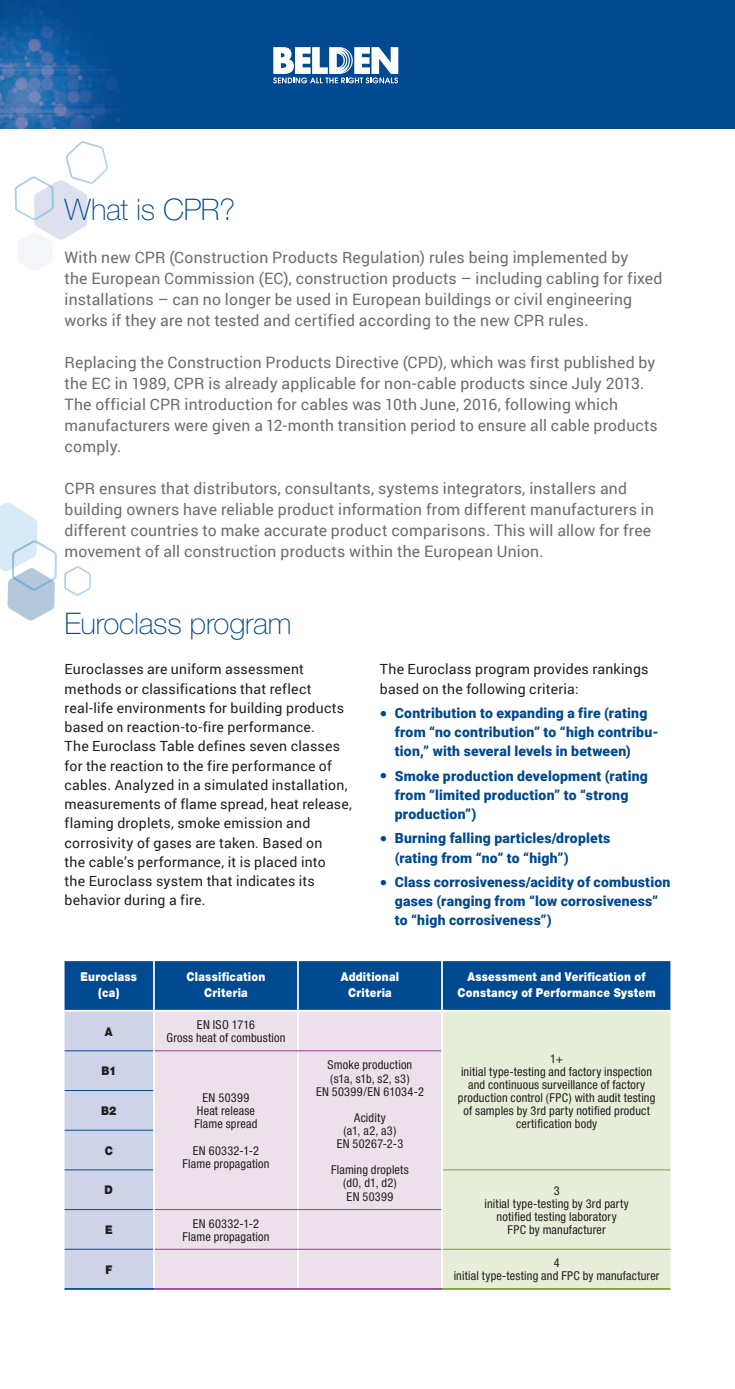
<style>
.page{position:relative;width:735px;height:1389px;background:#fff}
.page>*{position:absolute;margin:0;border:0;box-sizing:border-box;transform-origin:0 0}
.t1{font:100 29.75px "Helvetica Neue";letter-spacing:-.01em;color:#014990}
.t2{font:15.75px/21px "Roboto";letter-spacing:.01em;color:#6c6d70}
.t3{font:14px/19.2px "Roboto";letter-spacing:.015em;color:#231f20}
.t4{font:900 14px/19.2px "Roboto";letter-spacing:.015em;color:#014990}
.t5{font:condensed 12.25px/13.1px "Helvetica Neue";letter-spacing:.015em;color:#231f20;text-align:center}
.t6{font:900 12.25px/15.8px "Helvetica Neue";letter-spacing:.025em;color:#fff;text-align:center;scale:.87 1}
.t7{font:900 12.08px "Helvetica Neue";color:#231f20;scale:.9 1}
.s1{font-family:"Rotis Semi Sans";font-weight:400;font-size:14.88px}
</style>
<div class="page">
<svg style="left:14px;top:141px;width:94px;height:130px"></svg>
<svg style="left:64px;top:961px;width:606px;height:327px;background:#5d87b7"></svg>
<div style="left:155px;top:1012px;width:286px;height:276px;background:#ece0eb"></div>
<div style="left:442px;top:1012px;width:228px;height:276px;background:#e6edd8"></div>
<hr style="left:441px;top:961px;width:1px;height:49px;background:#fff">
<hr style="left:441px;top:1012px;width:1px;height:39px;background:#fff">
<hr style="left:441px;top:1051px;width:1px;height:40px;background:#fff">
<hr style="left:441px;top:1091px;width:1px;height:39px;background:#fff">
<hr style="left:441px;top:1130px;width:1px;height:40px;background:#fff">
<hr style="left:441px;top:1170px;width:1px;height:40px;background:#fff">
<hr style="left:441px;top:1210px;width:1px;height:39px;background:#fff">
<hr style="left:441px;top:1249px;width:1px;height:39px;background:#fff">
<hr style="left:297px;top:961px;width:2px;height:49px;background:#fff">
<hr style="left:297px;top:1012px;width:2px;height:38px;background:#fff">
<hr style="left:297px;top:1051px;width:2px;height:40px;background:#fff">
<hr style="left:297px;top:1091px;width:2px;height:39px;background:#fff">
<hr style="left:297px;top:1130px;width:2px;height:40px;background:#fff">
<hr style="left:297px;top:1170px;width:2px;height:39px;background:#fff">
<hr style="left:297px;top:1210px;width:2px;height:39px;background:#fff">
<hr style="left:297px;top:1250px;width:2px;height:38px;background:#fff">
<hr style="left:153px;top:961px;width:2px;height:49px;background:#fff">
<hr style="left:153px;top:1012px;width:2px;height:39px;background:#fff">
<hr style="left:153px;top:1051px;width:2px;height:40px;background:#fff">
<hr style="left:153px;top:1091px;width:2px;height:39px;background:#fff">
<hr style="left:153px;top:1130px;width:2px;height:40px;background:#fff">
<hr style="left:153px;top:1170px;width:2px;height:40px;background:#fff">
<hr style="left:153px;top:1210px;width:2px;height:39px;background:#fff">
<hr style="left:153px;top:1249px;width:2px;height:39px;background:#fff">
<hr style="left:64px;top:1010px;width:90px;height:2px;background:#fff">
<hr style="left:154px;top:1010px;width:144px;height:2px;background:#fff">
<hr style="left:298px;top:1010px;width:143px;height:2px;background:#fff">
<hr style="left:441px;top:1010px;width:229px;height:2px;background:#fff">
<hr style="left:64px;top:1288px;width:90px;height:2px;background:#014990">
<hr style="left:154px;top:1288px;width:144px;height:2px;background:#9e3b96">
<hr style="left:298px;top:1288px;width:143px;height:2px;background:#9e3b96">
<hr style="left:441px;top:1288px;width:229px;height:2px;background:#78a22d">
<hr style="left:155px;top:1050px;width:143px;height:1px;background:#9e3b96">
<hr style="left:298px;top:1050px;width:143px;height:1px;background:#9e3b96">
<hr style="left:442px;top:1169px;width:228px;height:1px;background:#78a22d">
<hr style="left:64px;top:1050px;width:89px;height:1px;background:#014990">
<hr style="left:64px;top:1090px;width:89px;height:1px;background:#014990">
<hr style="left:64px;top:1130px;width:89px;height:1px;background:#014990">
<hr style="left:64px;top:1169px;width:89px;height:1px;background:#014990">
<hr style="left:64px;top:1209px;width:89px;height:1px;background:#014990">
<hr style="left:64px;top:1249px;width:89px;height:1px;background:#014990">
<hr style="left:155px;top:1249px;width:143px;height:1px;background:#9e3b96">
<hr style="left:155px;top:1209px;width:143px;height:1px;background:#9e3b96">
<hr style="left:298px;top:1209px;width:143px;height:1px;background:#9e3b96">
<hr style="left:298px;top:1249px;width:143px;height:1px;background:#9e3b96">
<hr style="left:442px;top:1249px;width:228px;height:1px;background:#78a22d">
<div style="left:0;top:0;width:734px;height:129px;background:#014990"></div>
<svg style="left:273px;top:47px;width:125px;height:36px"></svg>
<img style="left:0;top:3px;width:120px;height:126px">
<svg style="left:0;top:503px;width:57px;height:118px"></svg>
<svg style="left:64px;top:566px;width:27px;height:30px"></svg>
<h1 class="t1" style="left:64px;top:193px;width:172px">What is CPR?</h1>
<p class="t2" style="left:64px;top:246px;width:599px">With new CPR (Construction Products Regulation) rules being implemented by<br>the European Commission (EC), construction products – including cabling for fixed installations – can no longer be used in European buildings or civil engineering works if they are not tested and certified according to the new CPR rules.</p>
<p class="t2" style="left:64px;top:351px;width:594px">Replacing the Construction Products Directive (CPD), which was first published by the EC in 1989, CPR is already applicable for non-cable products since July 2013.<br>The official CPR introduction for cables was 10th June, 2016, following which manufacturers were given a 12-month transition period to ensure all cable products comply.</p>
<p class="t2" style="left:64px;top:477px;width:590px">CPR ensures that distributors, consultants, systems integrators, installers and building owners have reliable product information from different manufacturers in different countries to make accurate product comparisons. This will allow for free movement of all construction products within the European Union.</p>
<h1 class="t1" style="left:64px;top:606px;width:228px">Euroclass program</h1>
<p class="t3" style="left:64px;top:659px;width:288px">Euroclasses are uniform assessment methods or classifications that reflect real-life environments for building products based on reaction-to-fire performance.<br>The Euroclass Table defines seven classes for the reaction to the fire performance of cables. Analyzed in a simulated installation, measurements of flame spread, heat release, flaming droplets, smoke emission and corrosivity of gases are taken. Based on<br>the cable’s performance, it is placed into<br>the Euroclass system that indicates its behavior during a fire.</p>
<p class="t3" style="left:379px;top:659px;width:270px">The Euroclass program provides rankings based on the following criteria:</p>
<p class="t4" style="left:394px;top:703px;width:265px;text-indent:-15px"><span class="s1">•</span> Contribution to expanding a fire (rating from “no contribution” to “high contribu&shy;tion,” with several levels in between)</p>
<p class="t4" style="left:394px;top:765px;width:254px;text-indent:-15px"><span class="s1">•</span> Smoke production development (rating from “limited production” to “strong production”)</p>
<p class="t4" style="left:394px;top:828px;width:217px;text-indent:-15px"><span class="s1">•</span> Burning falling particles/droplets (rating from “no” to “high”)</p>
<p class="t4" style="left:394px;top:872px;width:277px;text-indent:-15px"><span class="s1">•</span> Class corrosiveness/acidity of combustion gases (ranging from “low corrosiveness” to “high corrosiveness”)</p>
<p class="t6" style="left:80px;top:969px;width:66px">Euroclass (ca)</p>
<p class="t6" style="left:186px;top:969px;width:92px">Classification<br>Criteria</p>
<p class="t6" style="left:340px;top:969px;width:69px">Additional<br>Criteria</p>
<p class="t6" style="left:457px;top:969px;width:229px">Assessment and Verification of<br>Constancy of Performance System</p>
<p class="t7" style="left:105px;top:1024px;width:10px">A</p>
<p class="t5" style="left:166px;top:1018px;width:120px">EN ISO 1716<br>Gross heat of combustion</p>
<p class="t5" style="left:457px;top:1052px;width:199px">1+<br>initial type-testing and factory inspection and continuous surveillance of factory production control (FPC) with audit testing of samples by 3rd party notified product certification body</p>
<p class="t5" style="left:316px;top:1058px;width:109px">Smoke production (s1a, s1b, s2, s3)<br>EN 50399/EN 61034-2</p>
<p class="t5" style="left:336px;top:1111px;width:68px">Acidity<br>(a1, a2, a3)<br>EN 50267-2-3</p>
<p class="t5" style="left:331px;top:1163px;width:79px">Flaming droplets (d0, d1, d2)<br>EN 50399</p>
<p class="t7" style="left:101px;top:1064px;width:18px">B1</p>
<p class="t5" style="left:194px;top:1091px;width:64px">EN 50399<br>Heat release<br>Flame spread</p>
<p class="t5" style="left:182px;top:1144px;width:88px">EN 60332-1-2<br>Flame propagation</p>
<p class="t7" style="left:101px;top:1103px;width:19px">B2</p>
<p class="t7" style="left:105px;top:1143px;width:11px">C</p>
<p class="t7" style="left:104px;top:1183px;width:11px">D</p>
<p class="t5" style="left:484px;top:1184px;width:145px">3<br>initial type-testing by 3rd party notified testing laboratory</p>
<p class="t7" style="left:105px;top:1223px;width:10px">E</p>
<p class="t5" style="left:507px;top:1223px;width:100px">FPC by manufacturer</p>
<p class="t5" style="left:182px;top:1217px;width:88px">EN 60332-1-2<br>Flame propagation</p>
<p class="t7" style="left:105px;top:1262px;width:9px">F</p>
<p class="t5" style="left:453px;top:1256px;width:207px">4<br>initial type-testing and FPC by manufacturer</p>
</div>
